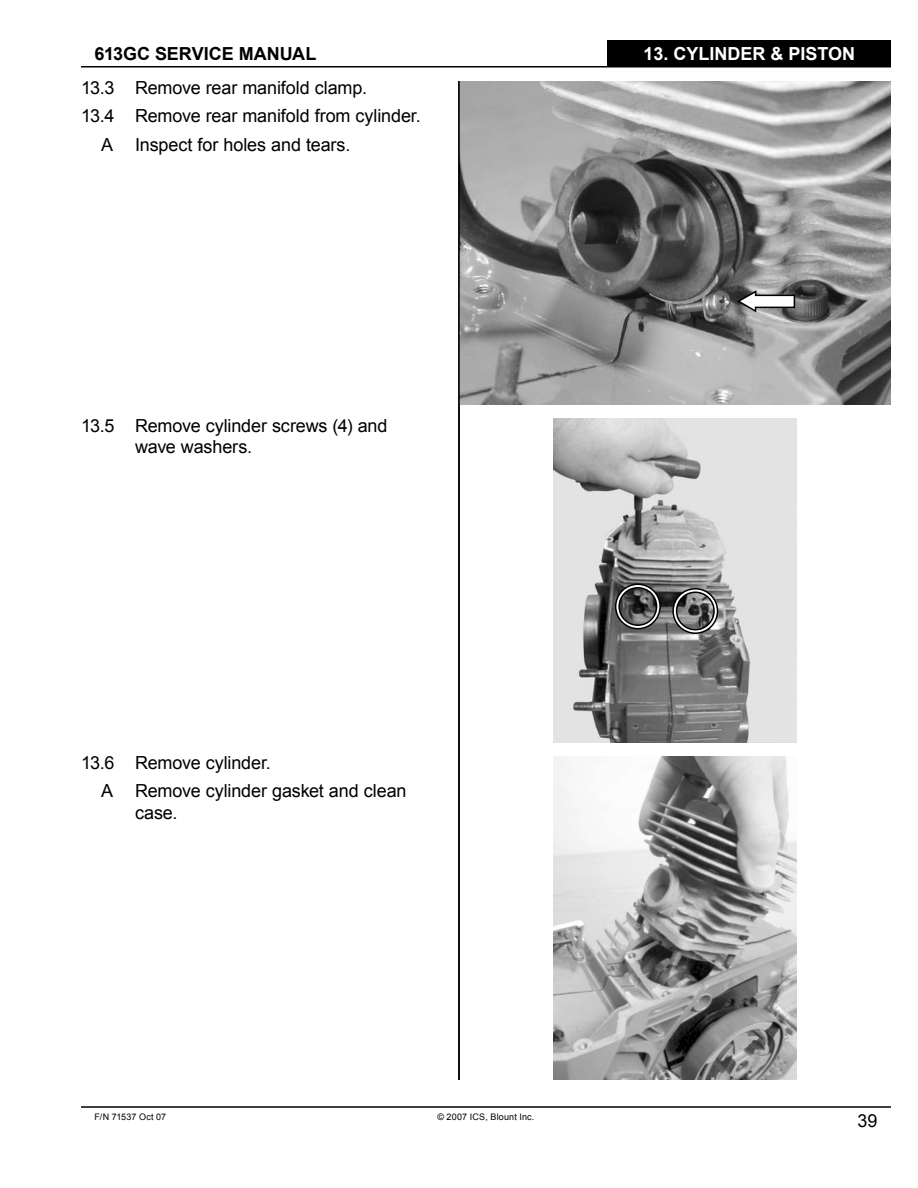
<style>
.page{position:relative;width:918px;height:1188px;background:#fff}
.page>*{position:absolute;margin:0;border:0;box-sizing:border-box;transform-origin:0 0}
.t1{font:18px/21.6px "Arial";letter-spacing:-.005em;color:#000}
.t2{font:700 18px "Arial";color:#fff}
.t3{font:700 18px "Arial";letter-spacing:-.005em;color:#000}
.t4{font:9px "Arial";letter-spacing:.02em;color:#000}
</style>
<div class="page">
<hr style="left:81px;top:66px;width:810px;height:2px;background:#000">
<hr style="left:81px;top:1106px;width:810px;height:2px;background:#000">
<div style="left:608px;top:40px;width:283px;height:28px;background:#000"></div>
<img style="left:460px;top:81px;width:431px;height:324px">
<img style="left:554px;top:418px;width:242px;height:324px">
<img style="left:554px;top:756px;width:242px;height:324px">
<svg style="left:736px;top:289px;width:60px;height:25px"></svg>
<svg style="left:614px;top:583px;width:48px;height:47px;background:#5a5a5a"></svg>
<svg style="left:672px;top:587px;width:47px;height:48px;background:#727272"></svg>
<hr style="left:458px;top:81px;width:2px;height:999px;background:#000">
<p class="t3" style="left:94px;top:44px;width:223px">613GC SERVICE MANUAL</p>
<p class="t2" style="left:724px;top:44px;width:51px">TITLE</p>
<p class="t2" style="left:643px;top:44px;width:213px">13. CYLINDER &amp; PISTON</p>
<p class="t1" style="left:81px;top:77px;width:288px">13.3 Remove rear manifold clamp.</p>
<p class="t1" style="left:81px;top:105px;width:341px">13.4 Remove rear manifold from cylinder.</p>
<p class="t1" style="left:101px;top:134px;width:251px">A Inspect for holes and tears.</p>
<p class="t1" style="left:135px;top:414px;width:254px;text-indent:-54px">13.5 Remove cylinder screws (4) and wave washers.</p>
<p class="t1" style="left:101px;top:749px;width:307px;line-height:28.3px;text-indent:-20px">13.6 Remove cylinder.<br>A Remove cylinder gasket and clean</p>
<p class="t1" style="left:135px;top:802px;width:44px">case.</p>
<p class="t4" style="left:94px;top:1112px;width:73px">F/N 71537 Oct 07</p>
<p class="t4" style="left:438px;top:1112px;width:98px">© 2007 ICS, Blount Inc.</p>
<p class="t1" style="left:857px;top:1110px;width:22px">39</p>
</div>
